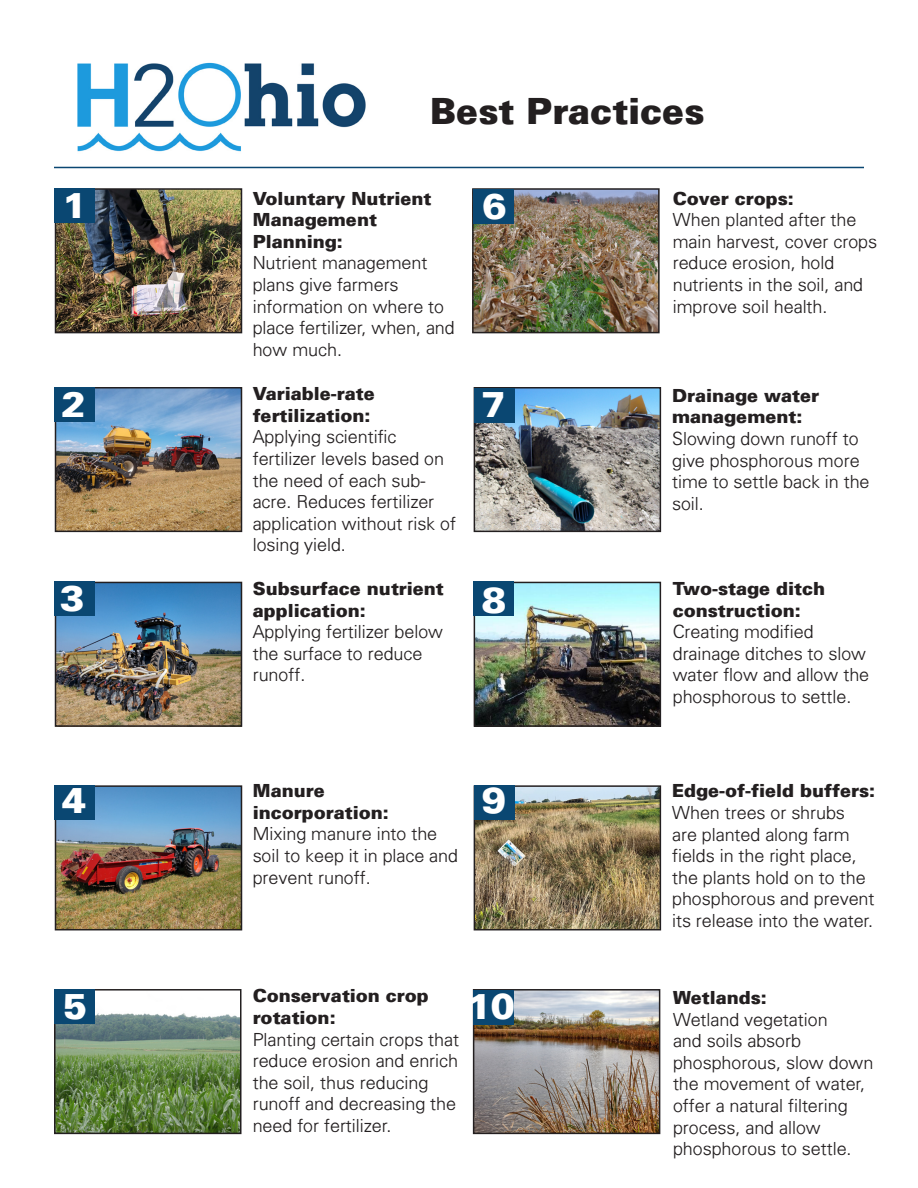
<style>
.page{position:relative;width:918px;height:1188px;background:#fff}
.page>*{position:absolute;margin:0;border:0;box-sizing:border-box;transform-origin:0 0}
.t1{font:900 36px "Univers";color:#231f20}
.t2{font:900 36px "Univers";color:#fff}
.t3{font:300 18px/21.6px "Univers";color:#231f20}
.t4{font:900 18px/21.6px "Univers";color:#231f20}
</style>
<div class="page">
<img style="left:54px;top:62px;width:335px;height:105px">
<hr style="left:54px;top:167px;width:810px;height:1px;background:#0a4772">
<img style="left:58px;top:191px;width:181px;height:139px">
<div style="left:55px;top:188px;width:187px;height:145px;border:2px solid #231f20"></div>
<img style="left:58px;top:390px;width:181px;height:139px">
<div style="left:55px;top:387px;width:187px;height:145px;border:2px solid #231f20"></div>
<img style="left:58px;top:585px;width:181px;height:139px">
<div style="left:55px;top:582px;width:187px;height:145px;border:2px solid #231f20"></div>
<img style="left:58px;top:788px;width:181px;height:139px">
<div style="left:55px;top:785px;width:187px;height:145px;border:2px solid #231f20"></div>
<img style="left:57px;top:1013px;width:182px;height:118px">
<div style="left:54px;top:989px;width:188px;height:145px;border:2px solid #231f20"></div>
<img style="left:475px;top:191px;width:182px;height:139px">
<div style="left:472px;top:188px;width:188px;height:145px;border:2px solid #231f20"></div>
<img style="left:477px;top:390px;width:181px;height:139px">
<div style="left:474px;top:387px;width:187px;height:145px;border:2px solid #231f20"></div>
<img style="left:477px;top:585px;width:181px;height:139px">
<div style="left:474px;top:582px;width:187px;height:145px;border:2px solid #231f20"></div>
<img style="left:477px;top:788px;width:181px;height:139px">
<div style="left:474px;top:785px;width:187px;height:145px;border:2px solid #231f20"></div>
<img style="left:476px;top:992px;width:181px;height:139px">
<div style="left:473px;top:989px;width:187px;height:145px;border:2px solid #231f20"></div>
<div style="left:55px;top:188px;width:40px;height:34px;background:#0a4772"></div>
<div style="left:55px;top:387px;width:40px;height:34px;background:#0a4772"></div>
<div style="left:55px;top:582px;width:40px;height:34px;background:#0a4772"></div>
<div style="left:55px;top:785px;width:40px;height:35px;background:#0a4772"></div>
<div style="left:55px;top:989px;width:40px;height:34px;background:#0a4772"></div>
<div style="left:473px;top:190px;width:40px;height:34px;background:#0a4772"></div>
<div style="left:474px;top:388px;width:41px;height:35px;background:#0a4772"></div>
<div style="left:474px;top:582px;width:40px;height:34px;background:#0a4772"></div>
<div style="left:474px;top:785px;width:41px;height:35px;background:#0a4772"></div>
<div style="left:474px;top:991px;width:40px;height:34px;background:#0a4772"></div>
<p class="t1" style="left:430px;top:87px;width:276px">Best Practices</p>
<p class="t2" style="left:62px;top:181px;width:26px">1</p>
<p class="t2" style="left:62px;top:380px;width:26px">2</p>
<p class="t2" style="left:60px;top:575px;width:26px">3</p>
<p class="t4" style="left:253px;top:187px;width:180px">Voluntary Nutrient<br>Management<br>Planning:</p>
<p class="t3" style="left:253px;top:252px;width:204px">Nutrient management plans give farmers information on where to place fertilizer, when, and how much.</p>
<p class="t4" style="left:253px;top:382px;width:124px">Variable-rate fertilization:</p>
<p class="t3" style="left:253px;top:426px;width:205px">Applying scientific fertilizer levels based on the need of each sub&shy;acre. Reduces fertilizer application without risk of losing yield.</p>
<p class="t4" style="left:253px;top:577px;width:193px">Subsurface nutrient application:</p>
<p class="t3" style="left:253px;top:621px;width:192px">Applying fertilizer below the surface to reduce runoff.</p>
<p class="t2" style="left:482px;top:183px;width:26px">6</p>
<p class="t2" style="left:481px;top:380px;width:26px">7</p>
<p class="t2" style="left:482px;top:576px;width:26px">8</p>
<p class="t4" style="left:673px;top:187px;width:123px">Cover crops:</p>
<p class="t3" style="left:673px;top:209px;width:206px">When planted after the main harvest, cover crops reduce erosion, hold nutrients in the soil, and improve soil health.</p>
<p class="t4" style="left:672px;top:384px;width:149px">Drainage water management:</p>
<p class="t3" style="left:672px;top:427px;width:199px">Slowing down runoff to give phosphorous more time to settle back in the soil.</p>
<p class="t4" style="left:673px;top:577px;width:154px">Two-stage ditch construction:</p>
<p class="t3" style="left:673px;top:621px;width:198px">Creating modified drainage ditches to slow water flow and allow the phosphorous to settle.</p>
<p class="t2" style="left:62px;top:777px;width:26px">4</p>
<p class="t4" style="left:253px;top:779px;width:138px">Manure incorporation:</p>
<p class="t3" style="left:253px;top:823px;width:207px">Mixing manure into the soil to keep it in place and prevent runoff.</p>
<p class="t2" style="left:482px;top:777px;width:26px">9</p>
<p class="t4" style="left:672px;top:779px;width:204px">Edge-of-field buffers:</p>
<p class="t3" style="left:672px;top:801px;width:204px">When trees or shrubs<br>are planted along farm fields in the right place, the plants hold on to the phosphorous and prevent its release into the water.</p>
<p class="t2" style="left:63px;top:982px;width:26px">5</p>
<p class="t4" style="left:253px;top:984px;width:178px">Conservation crop rotation:</p>
<p class="t3" style="left:253px;top:1028px;width:208px">Planting certain crops that reduce erosion and enrich the soil, thus reducing runoff and decreasing the need for fertilizer.</p>
<p class="t2" style="left:467px;top:982px;width:50px">10</p>
<p class="t4" style="left:673px;top:986px;width:95px">Wetlands:</p>
<p class="t3" style="left:673px;top:1008px;width:202px">Wetland vegetation<br>and soils absorb phosphorous, slow down the movement of water, offer a natural filtering process, and allow phosphorous to settle.</p>
</div>
